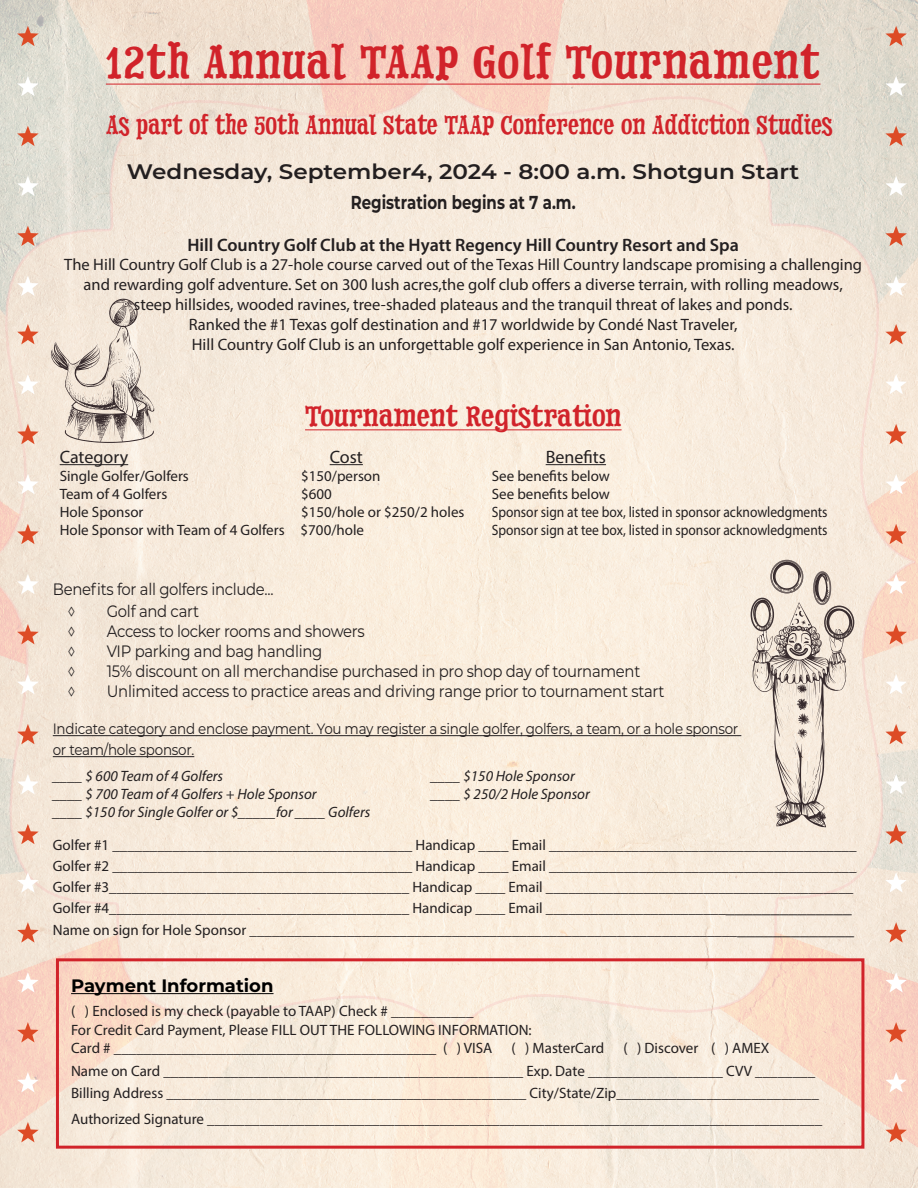
<style>
.page{position:relative;width:918px;height:1188px;background:#fff}
.page>*{position:absolute;margin:0;border:0;box-sizing:border-box;transform-origin:0 0}
.t1{font:43.5px "Dry Cowboy";letter-spacing:.02em;color:#d1232a}
.t2{font:27px "Dry Cowboy";color:#d1232a}
.t3{font:24.75px "Dry Cowboy";color:#d1232a;scale:.91 1}
.t4{font:600 21px "Montserrat";color:#231f20;scale:1.1 1}
.t5{font:700 18.75px "Montserrat";color:#231f20;scale:.8 1}
.t6{font:600 18px "Myriad Pro";color:#231f20}
.t7{font:18px "Myriad Pro";color:#231f20}
.t8{font:700 18px "Montserrat";color:#000}
.t9{font:16.5px/19.8px "Myriad Pro";color:#231f20;text-align:center}
.t10{font:16.5px/22.8px "Montserrat";letter-spacing:-.02em;color:#231f20;scale:.9 1}
.t11{font:15px/21.3px "Myriad Pro";color:#231f20}
.t12{font:italic 15px "Myriad Pro";color:#231f20}
.t13{font:15px/21px "Montserrat";letter-spacing:-.02em;color:#231f20;scale:.9 1}
.t14{font:15px "Myriad Pro";color:#231f20;scale:.9 1}
.s1{font-size:18px}
</style>
<div class="page">
<img style="left:0;top:0;width:918px;height:1188px">
<hr style="left:53px;top:735px;width:688px;height:1px;background:#231f20">
<hr style="left:53px;top:756px;width:141px;height:1px;background:#231f20">
<hr style="left:305px;top:430px;width:317px;height:1px;background:#d1232a">
<hr style="left:60px;top:464px;width:68px;height:1px;background:#231f20">
<hr style="left:330px;top:464px;width:33px;height:1px;background:#231f20">
<hr style="left:546px;top:464px;width:60px;height:1px;background:#231f20">
<div style="left:56px;top:958px;width:808px;height:191px;border:3px solid #d1232a"></div>
<hr style="left:71px;top:993px;width:203px;height:1px;background:#000">
<hr style="left:106px;top:84px;width:715px;height:1px;background:#d1232a">
<svg style="left:885px;top:26px;width:22px;height:20px"></svg>
<svg style="left:885px;top:76px;width:22px;height:20px"></svg>
<svg style="left:885px;top:126px;width:22px;height:20px"></svg>
<svg style="left:885px;top:176px;width:22px;height:20px"></svg>
<svg style="left:885px;top:226px;width:22px;height:20px"></svg>
<svg style="left:885px;top:276px;width:22px;height:20px"></svg>
<svg style="left:885px;top:324px;width:22px;height:20px"></svg>
<svg style="left:885px;top:374px;width:22px;height:20px"></svg>
<svg style="left:885px;top:424px;width:22px;height:20px"></svg>
<svg style="left:885px;top:474px;width:22px;height:20px"></svg>
<svg style="left:885px;top:524px;width:22px;height:20px"></svg>
<svg style="left:885px;top:574px;width:22px;height:20px"></svg>
<svg style="left:885px;top:624px;width:22px;height:20px"></svg>
<svg style="left:885px;top:674px;width:22px;height:20px"></svg>
<svg style="left:885px;top:724px;width:22px;height:20px"></svg>
<svg style="left:885px;top:774px;width:22px;height:20px"></svg>
<svg style="left:885px;top:824px;width:22px;height:20px"></svg>
<svg style="left:885px;top:872px;width:22px;height:21px"></svg>
<svg style="left:885px;top:922px;width:22px;height:21px"></svg>
<svg style="left:885px;top:972px;width:22px;height:21px"></svg>
<svg style="left:885px;top:1022px;width:22px;height:21px"></svg>
<svg style="left:885px;top:1072px;width:22px;height:20px"></svg>
<svg style="left:885px;top:1122px;width:22px;height:20px"></svg>
<svg style="left:17px;top:26px;width:22px;height:20px"></svg>
<svg style="left:17px;top:76px;width:22px;height:20px"></svg>
<svg style="left:17px;top:126px;width:22px;height:20px"></svg>
<svg style="left:17px;top:176px;width:22px;height:20px"></svg>
<svg style="left:17px;top:226px;width:22px;height:20px"></svg>
<svg style="left:17px;top:276px;width:22px;height:20px"></svg>
<svg style="left:17px;top:324px;width:22px;height:20px"></svg>
<svg style="left:17px;top:374px;width:22px;height:20px"></svg>
<svg style="left:17px;top:424px;width:22px;height:20px"></svg>
<svg style="left:17px;top:474px;width:22px;height:20px"></svg>
<svg style="left:17px;top:524px;width:22px;height:20px"></svg>
<svg style="left:17px;top:574px;width:22px;height:20px"></svg>
<svg style="left:17px;top:624px;width:22px;height:20px"></svg>
<svg style="left:17px;top:674px;width:22px;height:20px"></svg>
<svg style="left:17px;top:724px;width:22px;height:20px"></svg>
<svg style="left:17px;top:774px;width:22px;height:20px"></svg>
<svg style="left:17px;top:824px;width:22px;height:20px"></svg>
<svg style="left:17px;top:872px;width:22px;height:21px"></svg>
<svg style="left:17px;top:922px;width:22px;height:21px"></svg>
<svg style="left:17px;top:972px;width:22px;height:21px"></svg>
<svg style="left:17px;top:1022px;width:22px;height:21px"></svg>
<svg style="left:17px;top:1072px;width:22px;height:20px"></svg>
<svg style="left:17px;top:1122px;width:22px;height:20px"></svg>
<svg style="left:50px;top:299px;width:105px;height:144px;background:#d8ccc0"></svg>
<svg style="left:751px;top:558px;width:103px;height:269px;background:#d9cdc2"></svg>
<h1 class="t1" style="left:106px;top:36px;width:716px">12th Annual TAAP Golf Tournament</h1>
<h3 class="t3" style="left:106px;top:111px;width:800px">As part of the 50th Annual State TAAP Conference on Addiction Studies</h3>
<h3 class="t4" style="left:127px;top:157px;width:613px">Wednesday, September4, 2024 - 8:00 a.m. Shotgun Start</h3>
<p class="t5" style="left:351px;top:189px;width:283px">Registration begins at 7 a.m.</p>
<p class="t6" style="left:187px;top:233px;width:553px">Hill Country Golf Club at the Hyatt Regency Hill Country Resort and Spa</p>
<p class="t9" style="left:64px;top:255px;width:799px">The Hill Country Golf Club is a 27-hole course carved out of the Texas Hill Country landscape promising a challenging and rewarding golf adventure. Set on 300 lush acres,the golf club offers a diverse terrain, with rolling meadows, steep hillsides, wooded ravines, tree-shaded plateaus and the tranquil threat of lakes and ponds.<br>Ranked the #1 Texas golf destination and #17 worldwide by Condé Nast Traveler,<br>Hill Country Golf Club is an unforgettable golf experience in San Antonio, Texas.</p>
<h2 class="t2" style="left:305px;top:400px;width:318px">Tournament Registration</h2>
<p class="t7" style="left:60px;top:446px;width:70px">Category</p>
<p class="t7" style="left:330px;top:446px;width:35px">Cost</p>
<p class="t7" style="left:546px;top:446px;width:62px">Benefits</p>
<p class="t11" style="left:60px;top:465px;width:131px">Single Golfer/Golfers</p>
<p class="t11" style="left:301px;top:465px;width:81px">$150/person</p>
<p class="t11" style="left:492px;top:465px;width:120px">See benefits below</p>
<p class="t11" style="left:60px;top:483px;width:109px">Team of 4 Golfers</p>
<p class="t11" style="left:301px;top:483px;width:32px">$600</p>
<p class="t11" style="left:492px;top:483px;width:120px">See benefits below</p>
<p class="t11" style="left:60px;top:501px;width:85px">Hole Sponsor</p>
<p class="t11" style="left:301px;top:501px;width:165px">$150/hole or $250/2 holes</p>
<p class="t14" style="left:492px;top:503px;width:375px">Sponsor sign at tee box, listed in sponsor acknowledgments</p>
<p class="t11" style="left:60px;top:519px;width:306px">Hole Sponsor with Team of 4 Golfers $700/hole</p>
<p class="t14" style="left:492px;top:521px;width:375px">Sponsor sign at tee box, listed in sponsor acknowledgments</p>
<p class="t10" style="left:68px;top:577px;width:230px;text-indent:-15px">Benefits for all golfers include... ◊</p>
<p class="t10" style="left:107px;top:600px;width:104px">Golf and cart</p>
<p class="t10" style="left:68px;top:619px;width:10px">◊</p>
<p class="t10" style="left:107px;top:619px;width:288px">Access to locker rooms and showers</p>
<p class="t10" style="left:68px;top:639px;width:10px">◊</p>
<p class="t10" style="left:107px;top:639px;width:241px">VIP parking and bag handling</p>
<p class="t10" style="left:68px;top:659px;width:10px">◊</p>
<p class="t10" style="left:107px;top:659px;width:594px">15% discount on all merchandise purchased in pro shop day of tournament</p>
<p class="t10" style="left:68px;top:679px;width:10px">◊</p>
<p class="t10" style="left:107px;top:679px;width:621px">Unlimited access to practice areas and driving range prior to tournament start</p>
<p class="t13" style="left:53px;top:718px;width:763px">Indicate category and enclose payment. You may register a single golfer, golfers, a team, or a hole sponsor or team/hole sponsor.</p>
<p class="t12" style="left:53px;top:766px;width:172px">____ $ 600 Team of 4 Golfers</p>
<p class="t12" style="left:431px;top:766px;width:146px">____ $150 Hole Sponsor</p>
<p class="t12" style="left:53px;top:784px;width:265px">____ $ 700 Team of 4 Golfers + Hole Sponsor</p>
<p class="t12" style="left:431px;top:784px;width:161px">____ $ 250/2 Hole Sponsor</p>
<p class="t12" style="left:53px;top:802px;width:319px">____ $150 for Single Golfer or $_____for ____ Golfers</p>
<p class="t11" style="left:53px;top:834px;width:805px">Golfer #1 ________________________________________ Handicap ____ Email _________________________________________ Golfer #2 ________________________________________ Handicap ____ Email _________________________________________ Golfer #3________________________________________ Handicap ____ Email _________________________________________ Golfer #4________________________________________ Handicap ____ Email ________________________<span class="s1">______________ </span>Name on sign for Hole Sponsor _________________________________________________________________<span class="s1">_____________</span></p>
<p class="t8" style="left:71px;top:972px;width:204px">Payment Information</p>
<p class="t11" style="left:71px;top:1001px;width:462px;line-height:19.5px">( ) Enclosed is my check (payable to TAAP) Check # ___________<br>For Credit Card Payment, Please FILL OUT THE FOLLOWING INFORMATION:</p>
<p class="t11" style="left:71px;top:1037px;width:423px">Card # ___________________________________________ ( ) VISA</p>
<p class="t11" style="left:511px;top:1037px;width:94px">( ) MasterCard</p>
<p class="t11" style="left:71px;top:1037px;width:749px;line-height:22.5px;text-indent:552px">( ) Discover ( ) AMEX<br>Name on Card ________________________________________________ Exp. Date __________________ CVV ________<br>Billing Address ________________________________________________ City/State/Zip___________________________</p>
<p class="t11" style="left:71px;top:1109px;width:753px">Authorized Signature __________________________________________________________________________________</p>
</div>
